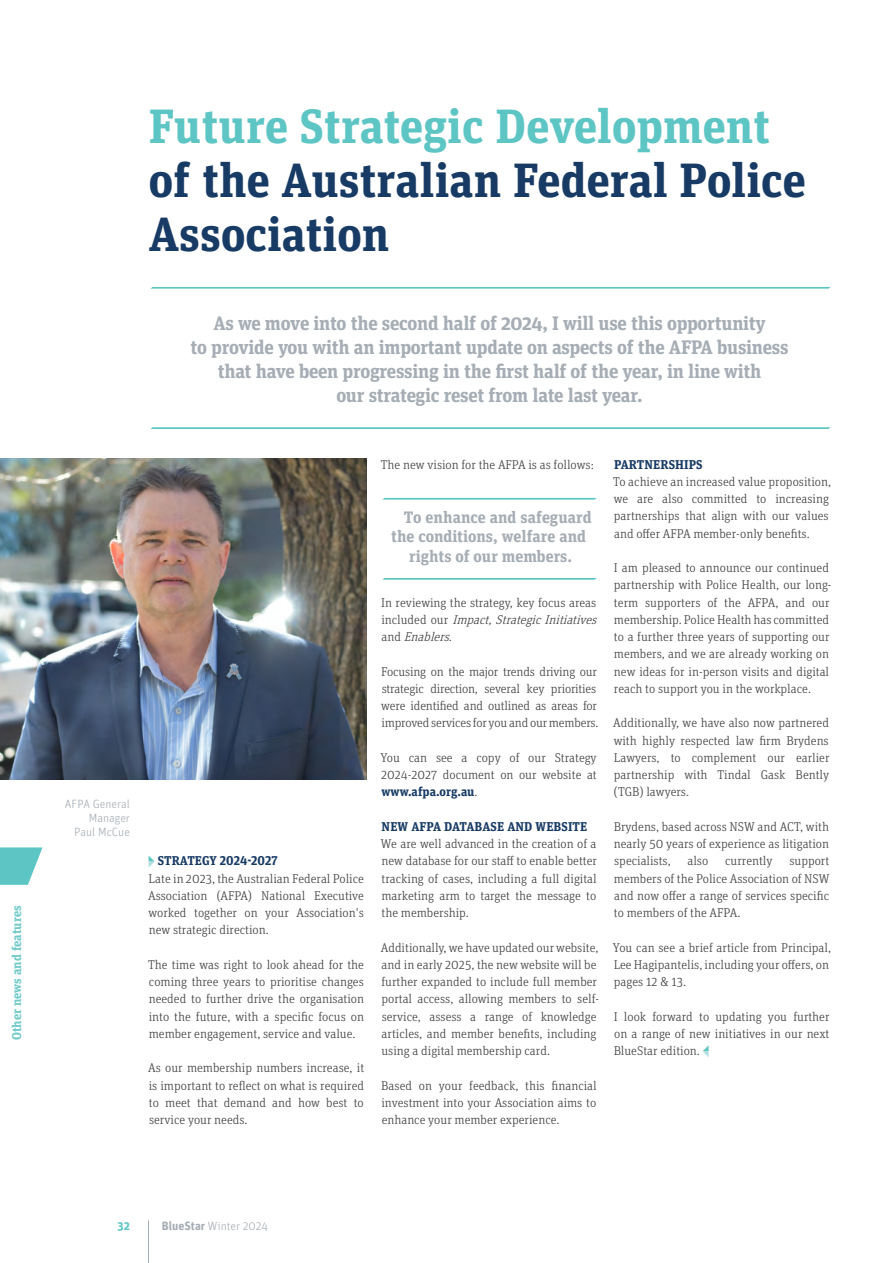
<style>
.page{position:relative;width:893px;height:1263px;background:#fff}
.page>*{position:absolute;margin:0;border:0;box-sizing:border-box;transform-origin:0 0}
.t1{font:700 48px/54px "Unit Slab OT";color:#183b65}
.Heading{font:700 19.5px/24px "Unit Slab OT";letter-spacing:-.015em;color:#a6adb4;text-align:center}
.Breakout_Text{font:700 16.5px "Unit Slab OT";color:#a6adb4}
.Heading-2{font:300 12.75px/17.2px "Unit Slab OT";color:#414042;text-align:justify}
.Headline{font:700 12.75px "Unit Slab OT";letter-spacing:.01em;color:#183b65}
.Heading-3{font:700 12.75px "Unit Slab OT";color:#70cac9}
.Heading-4{font:300 12px/13.8px "Unit OT";color:#a6adb4;text-align:right}
.Heading_1{font:700 12px "Unit OT";color:#5dc5c4}
.s1{color:#5dc5c4}
.s2{font-style:italic}
.s3{font-weight:700;color:#183b65}
.s4{font-weight:700}
</style>
<div class="page">
<hr style="left:148px;top:1220px;width:1px;height:43px;background:#a6adb4">
<img style="left:0;top:458px;width:366px;height:321px">
<svg style="left:149px;top:856px;width:6px;height:11px"></svg>
<svg style="left:703px;top:1045px;width:6px;height:12px"></svg>
<svg style="left:150px;top:287px;width:681px;height:2px"></svg>
<svg style="left:150px;top:427px;width:681px;height:2px"></svg>
<svg style="left:382px;top:498px;width:215px;height:2px"></svg>
<svg style="left:382px;top:578px;width:215px;height:2px"></svg>
<svg style="left:0;top:847px;width:43px;height:38px"></svg>
<p class="Heading-3" style="left:9px;top:1040px;width:136px;rotate:-90deg">Other news and features</p>
<p class="t1" style="left:149px;top:99px;width:658px"><span class="s1">Future Strategic Development </span>of the Australian Federal Police<br>Association</p>
<p class="Heading" style="left:190px;top:310px;width:600px">As we move into the second half of 2024, I will use this opportunity<br>to provide you with an important update on aspects of the AFPA business that have been progressing in the first half of the year, in line with<br>our strategic reset from late last year.</p>
<p class="Heading-4" style="left:65px;top:797px;width:67px">AFPA General<br>Manager<br>Paul McCue</p>
<p class="Headline" style="left:158px;top:853px;width:121px">STRATEGY 2024-2027</p>
<p class="Heading-2" style="left:148px;top:869px;width:217px">Late in 2023, the Australian Federal Police Association (AFPA) National Executive worked together on your Association's new strategic direction.</p>
<p class="Heading-2" style="left:148px;top:956px;width:217px">The time was right to look ahead for the coming three years to prioritise changes needed to further drive the organisation into the future, with a specific focus on member engagement, service and value.</p>
<p class="Heading-2" style="left:148px;top:1059px;width:218px">As our membership numbers increase, it is important to reflect on what is required to meet that demand and how best to service your needs.</p>
<p class="Heading-2" style="left:381px;top:455px;width:214px">The new vision for the AFPA is as follows:</p>
<p class="Breakout_Text" style="left:404px;top:506px;width:189px">To enhance and safeguard</p>
<p class="Breakout_Text" style="left:391px;top:526px;width:196px">the conditions, welfare and</p>
<p class="Breakout_Text" style="left:409px;top:545px;width:164px">rights of our members.</p>
<p class="Heading-2" style="left:381px;top:593px;width:221px;text-align:left">In reviewing the strategy, key focus areas i n c l u d e d o u r <span class="s2">Impact,StrategicInitiatives </span>a n d <span class="s2">Enablers</span>.</p>
<p class="Heading-2" style="left:381px;top:662px;width:219px;text-align:left">Focusing on the major trends driving our strategic direction, several key priorities were identified and outlined as areas for improved services for you and our members.</p>
<p class="Heading-2" style="left:380px;top:749px;width:218px">You can see a copy of our Strategy 2024-2027 document on our website at <span class="s3">www.afpa.org.au</span>.</p>
<p class="Headline" style="left:382px;top:818px;width:207px">NEW AFPA DATABASE AND WEBSITE</p>
<p class="Heading-2" style="left:381px;top:835px;width:218px">We are well advanced in the creation of a new database for our staff to enable better tracking of cases, including a full digital marketing arm to target the message to the membership.</p>
<p class="Heading-2" style="left:381px;top:938px;width:220px;text-align:left">Additionally, we have updated our website, and in early 2025, the new website will be further expanded to include full member portal access, allowing members to self&shy;service, assess a range of knowledge articles, and member benefits, including using a digital membership card.</p>
<p class="Heading-2" style="left:381px;top:1076px;width:217px">Based on your feedback, this financial investment into your Association aims to enhance your member experience.</p>
<p class="Headline" style="left:614px;top:456px;width:90px">PARTNERSHIPS</p>
<p class="Heading-2" style="left:613px;top:473px;width:219px;text-align:left">To achieve an increased value proposition, we are also committed to increasing partnerships that align with our values and offer AFPA member-only benefits.</p>
<p class="Heading-2" style="left:614px;top:559px;width:219px;text-align:left">I am pleased to announce our continued partnership with Police Health, our long&shy;term supporters of the AFPA, and our membership. Police Health has committed to a further three years of supporting our members, and we are already working on new ideas for in-person visits and digital reach to support you in the workplace.</p>
<p class="Heading-2" style="left:613px;top:714px;width:218px">Additionally, we have also now partnered with highly respected law firm Brydens Lawyers, to complement our earlier partnership with Tindal Gask Bently (TGB) lawyers.</p>
<p class="Heading-2" style="left:614px;top:818px;width:217px">Brydens, based across NSW and ACT, with nearly 50 years of experience as litigation specialists,</p>
<p class="Heading-2" style="left:688px;top:852px;width:22px">also</p>
<p class="Heading-2" style="left:725px;top:852px;width:49px">currently</p>
<p class="Heading-2" style="left:614px;top:852px;width:217px;text-indent:175px">support members of the Police Association of NSW and now offer a range of services specific to members of the AFPA.</p>
<p class="Heading-2" style="left:613px;top:938px;width:220px;text-align:left">You can see a brief article from Principal,<br>Lee Hagipantelis, including your offers, on pages 12 &amp; 13.</p>
<p class="Heading-2" style="left:614px;top:1007px;width:217px">I look forward to updating you further on a range of new initiatives in our next BlueStar edition.</p>
<p class="Heading_1" style="left:118px;top:1218px;width:14px">32</p>
<p class="Heading-4" style="left:162px;top:1219px;width:108px"><span class="s4">BlueStar</span> Winter 2024</p>
</div>
